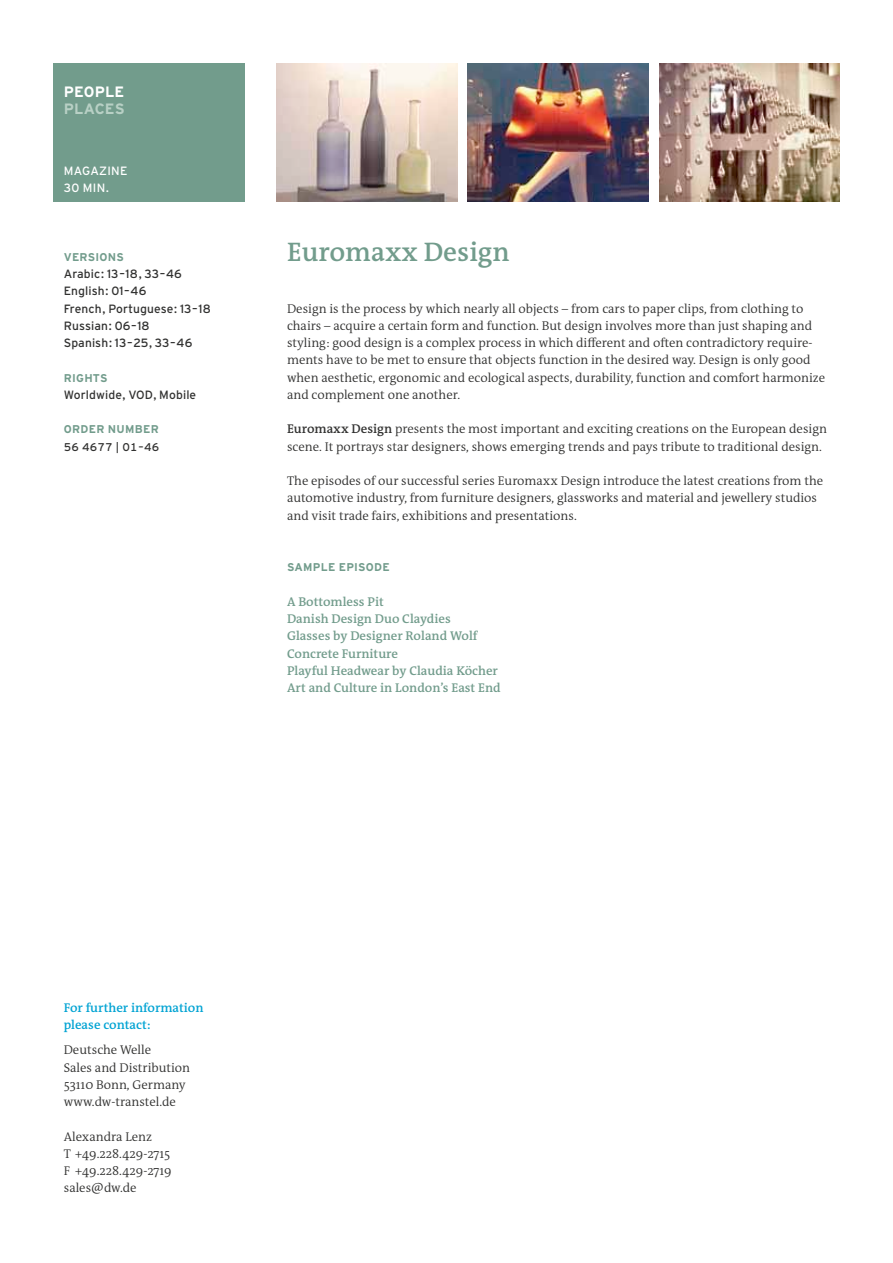
<style>
.page{position:relative;width:893px;height:1263px;background:#fff}
.page>*{position:absolute;margin:0;border:0;box-sizing:border-box;transform-origin:0 0}
.t1{font:600 27px "DW The Antiqua B W6";color:#729c8c}
.t2{font:700 15px "Interstate DW";letter-spacing:.005em;color:#fff}
.t3{font:700 15px "Interstate DW";letter-spacing:.005em;color:#b8d0c5}
.t4{font:300 12.75px/17.2px "DW The Antiqua B W4";color:#313130}
.t5{font:600 12.75px/17.2px "DW The Antiqua B W6";color:#729c8c}
.t6{font:600 12.75px/17.2px "DW The Antiqua B W6";color:#00a3d3}
.t7{font:12px/17.2px "Interstate DW";letter-spacing:.01em;color:#313130}
.t8{font:12px/17.2px "Interstate DW";letter-spacing:.025em;color:#fff}
.t9{font:700 11.25px "Interstate DW";letter-spacing:.025em;color:#729c8c}
.t10{font:11.25px "Interstate DW Line";letter-spacing:.01em;color:#313130}
.s1{font-family:"DW The Antiqua B W6";font-weight:600}
</style>
<div class="page">
<div style="left:53px;top:64px;width:191px;height:138px;background:#729c8c"></div>
<img style="left:276px;top:64px;width:181px;height:138px">
<img style="left:468px;top:64px;width:180px;height:138px">
<img style="left:659px;top:64px;width:181px;height:138px">
<p class="t2" style="left:64px;top:83px;width:62px">PEOPLE</p>
<p class="t3" style="left:64px;top:100px;width:63px">PLACES</p>
<p class="t8" style="left:64px;top:162px;width:65px">MAGAZINE<br>30 MIN.</p>
<p class="t9" style="left:64px;top:251px;width:62px">VERSIONS</p>
<p class="t7" style="left:64px;top:265px;width:149px">Arabic: 13–18, 33–46<br>English: 01–46<br>French, Portuguese: 13–18<br>Russian: 06–18<br>Spanish: 13–25, 33–46</p>
<p class="t9" style="left:64px;top:371px;width:45px">RIGHTS</p>
<p class="t7" style="left:64px;top:386px;width:134px">Worldwide, VOD, Mobile</p>
<p class="t9" style="left:64px;top:423px;width:97px">ORDER NUMBER</p>
<p class="t10" style="left:64px;top:440px;width:97px">56 4677 | 01–46</p>
<h1 class="t1" style="left:287px;top:234px;width:224px">Euromaxx Design</h1>
<p class="t4" style="left:287px;top:300px;width:540px">Design is the process by which nearly all objects – from cars to paper clips, from clothing to chairs – acquire a certain form and function. But design involves more than just shaping and styling: good design is a complex process in which different and often contradictory require&shy;ments have to be met to ensure that objects function in the desired way. Design is only good when aesthetic, ergonomic and ecological aspects, durability, function and comfort harmonize and complement one another.</p>
<p class="t4" style="left:287px;top:420px;width:541px"><span class="s1">Euromaxx Design</span> presents the most important and exciting creations on the European design scene. It portrays star designers, shows emerging trends and pays tribute to traditional design.</p>
<p class="t4" style="left:287px;top:472px;width:538px">The episodes of our successful series Euromaxx Design introduce the latest creations from the automotive industry, from furniture designers, glassworks and material and jewellery studios and visit trade fairs, exhibitions and presentations.</p>
<p class="t9" style="left:287px;top:561px;width:104px">SAMPLE EPISODE</p>
<p class="t5" style="left:287px;top:593px;width:215px">A Bottomless Pit<br>Danish Design Duo Claydies<br>Glasses by Designer Roland Wolf<br>Concrete Furniture<br>Playful Headwear by Claudia Köcher<br>Art and Culture in London’s East End</p>
<p class="t6" style="left:64px;top:999px;width:141px">For further information please contact:</p>
<p class="t4" style="left:64px;top:1041px;width:128px">Deutsche Welle<br>Sales and Distribution<br>53110 Bonn, Germany www.dw-transtel.de</p>
<p class="t4" style="left:64px;top:1128px;width:110px">Alexandra Lenz<br>T +49.228.429-2715<br>F +49.228.429-2719 sales@dw.de</p>
</div>
